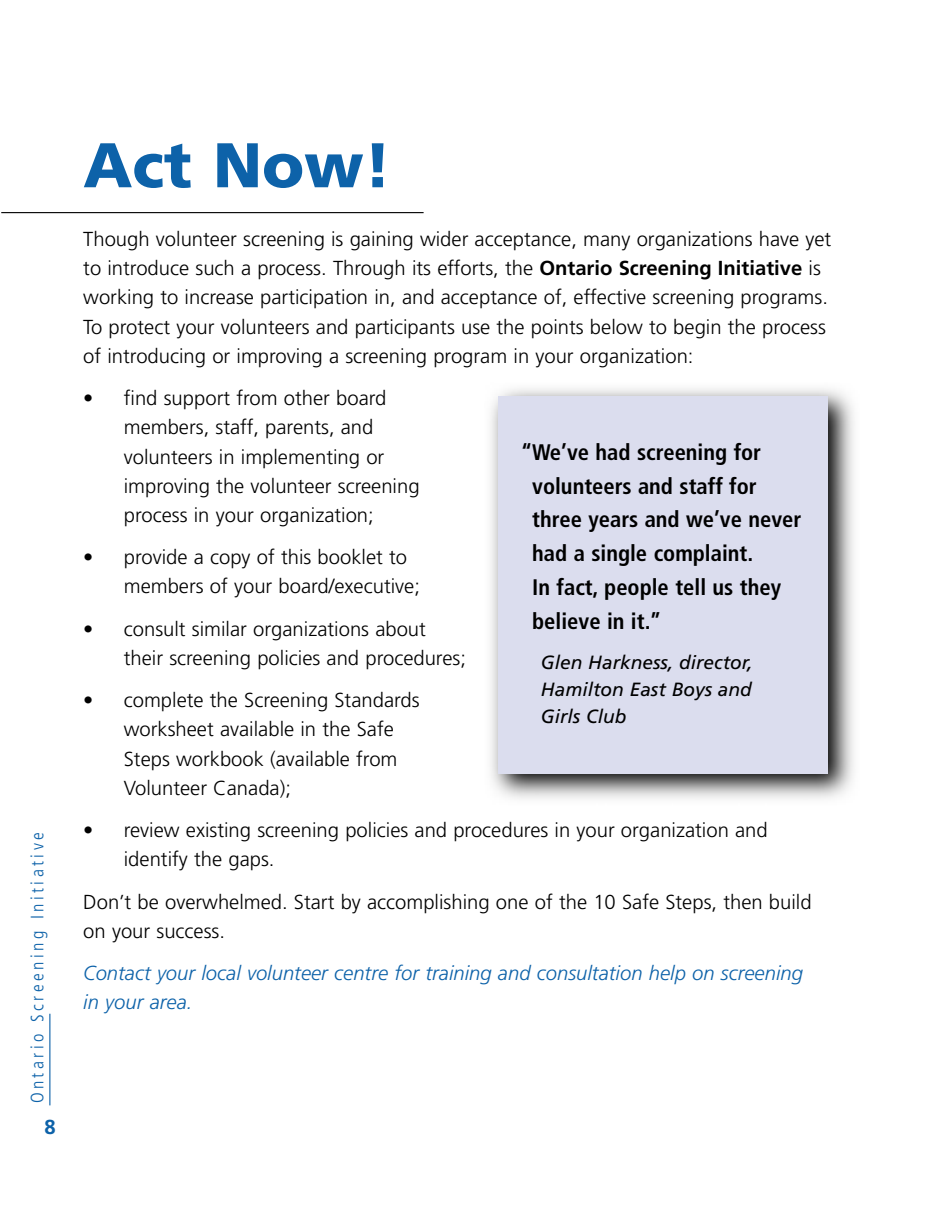
<style>
.page{position:relative;width:932px;height:1215px;background:#fff}
.page>*{position:absolute;margin:0;border:0;box-sizing:border-box;transform-origin:0 0}
.t1{font:900 63px "Frutiger";color:#0d62a9}
.t2{font:700 condensed 22.5px/33.8px "Frutiger";color:#000}
.t3{font:300 20.25px/29.2px "Frutiger";color:#000}
.t4{font:italic 300 20.25px/29.2px "Frutiger";color:#0d62a9}
.t5{font:700 20.25px "Frutiger";color:#0d62a9}
.t6{font:italic 19.12px/27px "Frutiger";color:#000;text-align:justify}
.t7{font:300 condensed 18px "Frutiger";letter-spacing:.19em;color:#0d62a9}
.s1{font-weight:700}
</style>
<div class="page">
<hr style="left:49px;top:1014px;width:1px;height:91px;background:#0d62a9">
<hr style="left:1px;top:212px;width:422px;height:1px;background:#000">
<img style="left:490px;top:388px;width:364px;height:411px">
<div style="left:498px;top:396px;width:330px;height:377px;background:#dbddee"></div>
<p class="t7" style="left:30px;top:1103px;width:273px;rotate:-90deg">Ontario Screening Initiative</p>
<p class="t5" style="left:45px;top:1119px;width:13px">8</p>
<h1 class="t1" style="left:83px;top:140px;width:310px">Act Now!</h1>
<p class="t3" style="left:83px;top:226px;width:749px">Though volunteer screening is gaining wider acceptance, many organizations have yet to introduce such a process. Through its efforts, the <span class="s1">Ontario Screening Initiative</span> is working to increase participation in, and acceptance of, effective screening programs.<br>To protect your volunteers and participants use the points below to begin the process of introducing or improving a screening program in your organization:</p>
<p class="t3" style="left:124px;top:385px;width:297px;text-indent:-40px">• find support from other board members, staff, parents, and volunteers in implementing or improving the volunteer screening process in your organization;</p>
<p class="t3" style="left:124px;top:544px;width:298px;text-indent:-40px">• provide a copy of this booklet to members of your board/executive;</p>
<p class="t3" style="left:124px;top:616px;width:344px;text-indent:-40px">• consult similar organizations about their screening policies and procedures;</p>
<p class="t3" style="left:124px;top:687px;width:297px;text-indent:-40px">• complete the Screening Standards worksheet available in the Safe<br>Steps workbook (available from<br>Volunteer Canada);</p>
<p class="t3" style="left:124px;top:817px;width:645px;text-indent:-40px">• review existing screening policies and procedures in your organization and identify the gaps.</p>
<p class="t3" style="left:83px;top:888px;width:730px">Don’t be overwhelmed. Start by accomplishing one of the 10 Safe Steps, then build on your success.</p>
<p class="t4" style="left:83px;top:960px;width:721px">Contact your local volunteer centre for training and consultation help on screening in your area.</p>
<p class="t2" style="left:532px;top:437px;width:271px;text-indent:-12px">“We’ve had screening for volunteers and staff for three years and we’ve never had a single complaint.<br>In fact, people tell us they believe in it.”</p>
<p class="t6" style="left:541px;top:650px;width:213px">Glen Harkness, director, Hamilton East Boys and Girls Club</p>
</div>
